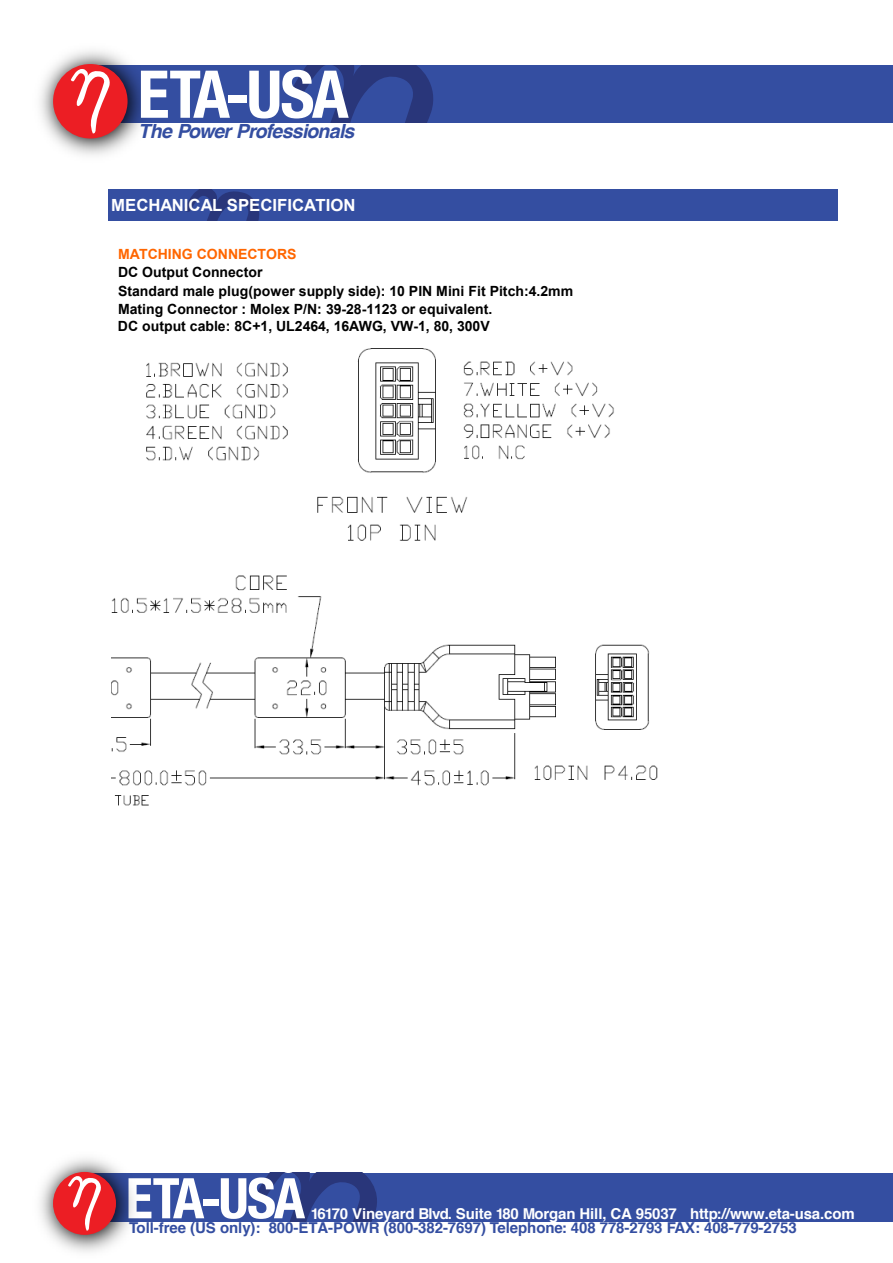
<style>
.page{position:relative;width:893px;height:1263px;background:#fff}
.page>*{position:absolute;margin:0;border:0;box-sizing:border-box;transform-origin:0 0}
.t1{font:700 condensed 66px "Helvetica Neue";letter-spacing:-.035em;color:#fff}
.t2{font:700 condensed 56.1px "Helvetica Neue";letter-spacing:-.035em;color:#fff}
.t3{font:italic 700 19.5px "Helvetica";letter-spacing:-.04em;color:#344ea1}
.t4{font:700 16.8px "Arial";color:#fff}
.t5{font:700 15px "Helvetica";letter-spacing:-.005em;color:#344ea1}
.t6{font:700 15px "Helvetica";letter-spacing:-.01em;color:#fff}
.t7{font:700 14.1px/17.9px "Arial";color:#000}
.t8{font:700 14.1px "Arial";letter-spacing:-.005em;color:#f60}
</style>
<div class="page">
<div style="left:83px;top:1173px;width:809px;height:48px;background:#344ea1"></div>
<svg style="left:257px;top:1173px;width:120px;height:48px"></svg>
<img style="left:40px;top:1158px;width:132px;height:94px">
<div style="left:53px;top:1172px;width:63px;height:63px;background:#ec1e24;border-radius:50%"></div>
<svg style="left:68px;top:1175px;width:34px;height:56px"></svg>
<div style="left:96px;top:65px;width:796px;height:58px;background:#344ea1"></div>
<svg style="left:293px;top:65px;width:140px;height:58px"></svg>
<img style="left:40px;top:50px;width:104px;height:105px">
<div style="left:53px;top:64px;width:75px;height:74px;background:#ec1e24;border-radius:50%"></div>
<svg style="left:71px;top:68px;width:40px;height:66px"></svg>
<div style="left:108px;top:189px;width:729px;height:32px;background:#344ea1"></div>
<svg style="left:184px;top:189px;width:75px;height:32px"></svg>
<img style="left:111px;top:348px;width:547px;height:458px">
<h1 class="t1" style="left:138px;top:39px;width:212px">ETA-USA</h1>
<h3 class="t3" style="left:138px;top:115px;width:218px">The Power Professionals</h3>
<p class="t4" style="left:111px;top:194px;width:246px">MECHANICAL SPECIFICATION</p>
<p class="t8" style="left:118px;top:245px;width:180px">MATCHING CONNECTORS</p>
<p class="t7" style="left:118px;top:282px;width:456px">Standard male plug(power supply side): 10 PIN Mini Fit Pitch:4.2mm<br>Mating Connector : Molex P/N: 39-28-1123 or equivalent.<br>DC output cable: 8C+1, UL2464, 16AWG, VW-1, 80, 300V</p>
<p class="t7" style="left:118px;top:264px;width:146px">DC Output Connector</p>
<h2 class="t2" style="left:126px;top:1152px;width:181px">ETA-USA</h2>
<p class="t6" style="left:311px;top:1202px;width:545px">16170 Vineyard Blvd. Suite 180 Morgan Hill, CA 95037 http://www.eta-usa.com</p>
<p class="t5" style="left:129px;top:1216px;width:669px">Toll-free (US only): 800-ETA-POWR (800-382-7697) Telephone: 408 778-2793 FAX: 408-779-2753</p>
</div>
